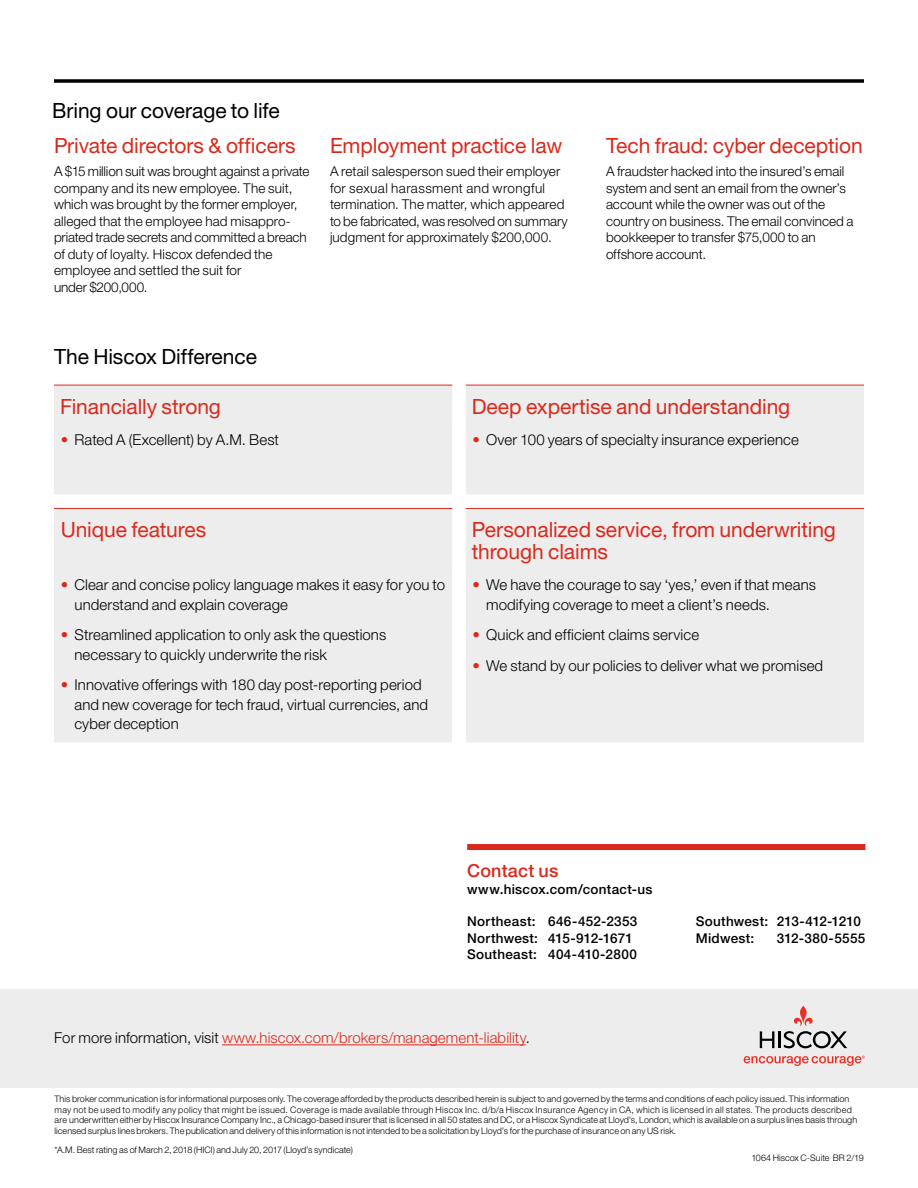
<style>
.page{position:relative;width:918px;height:1188px;background:#fff}
.page>*{position:absolute;margin:0;border:0;box-sizing:border-box;transform-origin:0 0}
.t1{font:21px/22.5px "Helvetica Neue LT Std";letter-spacing:-.005em;color:#da291c}
.t2{font:21px "Helvetica Neue LT Std";letter-spacing:-.005em;color:#000}
.t3{font:500 18px "Helvetica Neue LT Std";letter-spacing:.01em;color:#da291c}
.t4{font:300 15px/19.5px "Helvetica Neue LT Std";letter-spacing:.005em;color:#000}
.t5{font:300 15px "Helvetica Neue LT Std";letter-spacing:.005em;color:#da291c}
.t6{font:300 13.5px/16.5px "Helvetica Neue LT Std";color:#000}
.t7{font:500 13.5px/16.5px "Helvetica Neue LT Std";letter-spacing:.025em;color:#000}
.t8{font:300 9px/10.5px "Helvetica Neue LT Std";letter-spacing:.005em;color:#000}
.s1{color:#da291c}
.s2{color:#000}
</style>
<div class="page">
<div style="left:0;top:989px;width:918px;height:99px;background:#ededed"></div>
<hr style="left:222px;top:1044px;width:304px;height:1px;background:#da291c">
<hr style="left:778px;top:1031px;width:3px;height:17px;background:#000">
<svg style="left:760px;top:1031px;width:14px;height:17px"></svg>
<svg style="left:784px;top:1006px;width:63px;height:42px"></svg>
<svg style="left:744px;top:1056px;width:121px;height:10px"></svg>
<div style="left:467px;top:844px;width:398px;height:6px;background:#da291c"></div>
<hr style="left:54px;top:79px;width:810px;height:3px;background:#000">
<div style="left:54px;top:385px;width:810px;height:109px;background:#ededed"></div>
<div style="left:54px;top:427px;width:412px;height:67px;background:#ededed"></div>
<hr style="left:54px;top:385px;width:398px;height:1px;background:#da291c">
<hr style="left:466px;top:385px;width:398px;height:1px;background:#da291c">
<div style="left:54px;top:508px;width:810px;height:234px;background:#ededed"></div>
<div style="left:452px;top:573px;width:14px;height:170px;background:#fff"></div>
<hr style="left:54px;top:508px;width:398px;height:1px;background:#da291c">
<hr style="left:466px;top:508px;width:398px;height:1px;background:#da291c">
<h1 class="t2" style="left:52px;top:98px;width:229px">Bring our coverage to life</h1>
<h1 class="t1" style="left:54px;top:134px;width:243px">Private directors &amp; officers</h1>
<p class="t6" style="left:54px;top:163px;width:257px">A $15 million suit was brought against a private company and its new employee. The suit, which was brought by the former employer, alleged that the employee had misappro&shy;priated trade secrets and committed a breach of duty of loyalty. Hiscox defended the employee and settled the suit for<br>under $200,000.</p>
<h1 class="t1" style="left:330px;top:134px;width:234px">Employment practice law</h1>
<h3 class="t6" style="left:330px;top:163px;width:239px">A retail salesperson sued their employer for sexual harassment and wrongful termination. The matter, which appeared to be fabricated, was resolved on summary judgment for approximately $200,000.</h3>
<h1 class="t2" style="left:54px;top:344px;width:205px">The Hiscox Difference</h1>
<h1 class="t1" style="left:606px;top:134px;width:258px">Tech fraud: cyber deception</h1>
<h3 class="t6" style="left:606px;top:163px;width:249px">A fraudster hacked into the insured’s email system and sent an email from the owner’s account while the owner was out of the country on business. The email convinced a bookkeeper to transfer $75,000 to an offshore account.</h3>
<h1 class="t1" style="left:60px;top:395px;width:163px">Financially strong</h1>
<h1 class="t1" style="left:472px;top:395px;width:320px">Deep expertise and understanding</h1>
<h3 class="t4" style="left:61px;top:429px;width:220px"><span class="s1">•</span> Rated A (Excellent) by A.M. Best</h3>
<h3 class="t4" style="left:472px;top:429px;width:328px"><span class="s1">•</span> Over 100 years of specialty insurance experience</h3>
<h1 class="t1" style="left:61px;top:518px;width:147px">Unique features</h1>
<h1 class="t1" style="left:472px;top:518px;width:366px">Personalized service, from underwriting through claims</h1>
<h3 class="t4" style="left:75px;top:575px;width:372px;text-indent:-14px"><span class="s1">•</span> Clear and concise policy language makes it easy for you to understand and explain coverage</h3>
<h3 class="t4" style="left:75px;top:625px;width:313px;text-indent:-14px"><span class="s1">•</span> Streamlined application to only ask the questions necessary to quickly underwrite the risk</h3>
<h3 class="t4" style="left:75px;top:675px;width:355px;text-indent:-14px"><span class="s1">•</span> Innovative offerings with 180 day post-reporting period and new coverage for tech fraud, virtual currencies, and cyber deception</h3>
<h3 class="t4" style="left:486px;top:575px;width:331px;text-indent:-14px"><span class="s1">•</span> We have the courage to say ‘yes,’ even if that means modifying coverage to meet a client’s needs.</h3>
<h3 class="t4" style="left:473px;top:625px;width:228px"><span class="s1">•</span> Quick and efficient claims service</h3>
<h3 class="t4" style="left:472px;top:655px;width:352px"><span class="s1">•</span> We stand by our policies to deliver what we promised</h3>
<h2 class="t3" style="left:467px;top:860px;width:93px">Contact us</h2>
<h3 class="t7" style="left:467px;top:880px;width:187px">www.hiscox.com/contact-us</h3>
<h3 class="t7" style="left:467px;top:913px;width:172px">Northeast: 646-452-2353<br>Northwest: 415-912-1671<br>Southeast: 404-410-2800</h3>
<h3 class="t7" style="left:696px;top:913px;width:167px">Southwest: 213-412-1210<br>Midwest:</h3>
<h3 class="t7" style="left:777px;top:930px;width:90px">312-380-5555</h3>
<h3 class="t5" style="left:54px;top:1029px;width:477px"><span class="s2">For more information, visit</span> www.hiscox.com/brokers/management-liability<span class="s2">.</span></h3>
<p class="t8" style="left:55px;top:1094px;width:804px">This broker communication is for informational purposes only. The coverage afforded by the products described herein is subject to and governed by the terms and conditions of each policy issued. This information may not be used to modify any policy that might be issued. Coverage is made available through Hiscox Inc. d/b/a Hiscox Insurance Agency in CA, which is licensed in all states. The products described are underwritten either by Hiscox Insurance Company Inc., a Chicago-based insurer that is licensed in all 50 states and DC, or a Hiscox Syndicate at Lloyd’s, London, which is available on a surplus lines basis through licensed surplus lines brokers. The publication and delivery of this information is not intended to be a solicitation by Lloyd’s for the purchase of insurance on any US risk.</p>
<p class="t8" style="left:55px;top:1144px;width:300px">*A.M. Best rating as of March 2, 2018 (HICI) and July 20, 2017 (Lloyd’s syndicate)</p>
<p class="t8" style="left:751px;top:1153px;width:114px">1064 Hiscox C-Suite BR 2/19</p>
</div>
